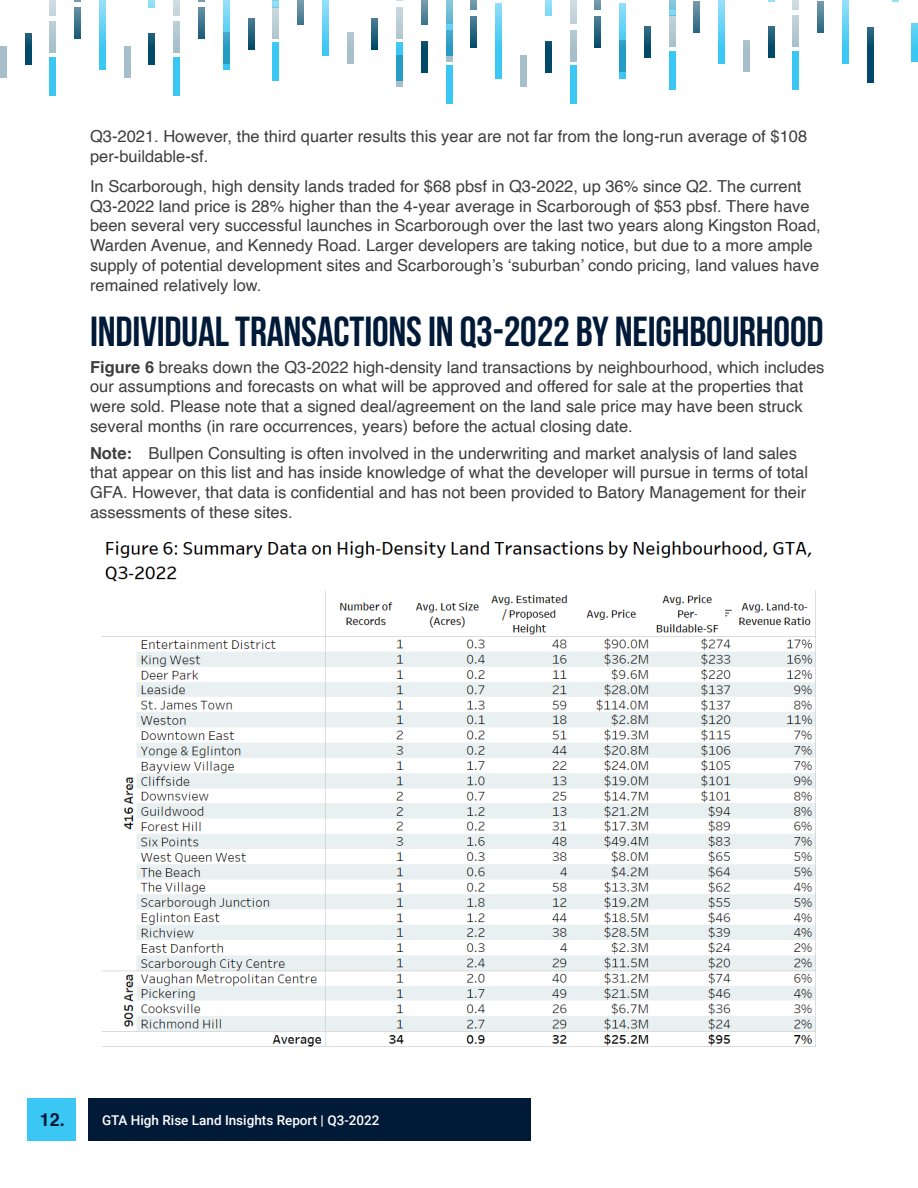
<style>
.page{position:relative;width:918px;height:1188px;background:#fff}
.page>*{position:absolute;margin:0;border:0;box-sizing:border-box;transform-origin:0 0}
.t1{font:700 42px "Bebas Neue";letter-spacing:-.005em;color:#001a38}
.t2{font:16.5px/19.8px "Helvetica";color:#3e3e3f}
.t3{font:500 13.5px "Roboto";color:#fff}
.s1{font-weight:700}
.s2{font-family:"Helvetica";font-weight:700;font-size:18px;color:#001a38}
</style>
<div class="page">
<div style="left:88px;top:1098px;width:443px;height:43px;background:#001a38"></div>
<div style="left:27px;top:1098px;width:49px;height:43px;background:#3bc7f4"></div>
<svg style="left:99px;top:0;width:7px;height:32px"></svg>
<svg style="left:495px;top:3px;width:7px;height:37px"></svg>
<svg style="left:322px;top:0;width:7px;height:17px"></svg>
<svg style="left:718px;top:0;width:7px;height:26px"></svg>
<div style="left:50px;top:57px;width:6px;height:38px;background:#3bc7f4"></div>
<div style="left:446px;top:66px;width:7px;height:38px;background:#3bc7f4"></div>
<div style="left:272px;top:43px;width:7px;height:38px;background:#3bc7f4"></div>
<div style="left:669px;top:51px;width:6px;height:38px;background:#3bc7f4"></div>
<svg style="left:223px;top:0;width:7px;height:32px"></svg>
<svg style="left:619px;top:3px;width:7px;height:37px"></svg>
<svg style="left:842px;top:0;width:7px;height:26px"></svg>
<div style="left:173px;top:57px;width:7px;height:38px;background:#3bc7f4"></div>
<div style="left:570px;top:66px;width:6px;height:38px;background:#3bc7f4"></div>
<div style="left:396px;top:43px;width:7px;height:38px;background:#3bc7f4"></div>
<div style="left:793px;top:51px;width:6px;height:38px;background:#3bc7f4"></div>
<div style="left:149px;top:0;width:6px;height:7px;background:#91dff8"></div>
<div style="left:545px;top:0;width:7px;height:16px;background:#88dcf8"></div>
<svg style="left:99px;top:32px;width:7px;height:38px"></svg>
<div style="left:495px;top:40px;width:7px;height:38px;background:#3bc7f4"></div>
<svg style="left:322px;top:17px;width:7px;height:38px"></svg>
<svg style="left:718px;top:26px;width:7px;height:38px"></svg>
<svg style="left:911px;top:23px;width:7px;height:38px"></svg>
<div style="left:272px;top:0;width:7px;height:7px;background:#91dff8"></div>
<div style="left:669px;top:0;width:6px;height:16px;background:#80daf7"></div>
<div style="left:223px;top:32px;width:7px;height:38px;background:#3bc7f4"></div>
<div style="left:619px;top:40px;width:7px;height:38px;background:#3bc7f4"></div>
<div style="left:446px;top:17px;width:7px;height:38px;background:#63d2f6"></div>
<svg style="left:842px;top:26px;width:7px;height:38px"></svg>
<svg style="left:74px;top:0;width:7px;height:2px"></svg>
<div style="left:471px;top:0;width:6px;height:10px;background:#6c96a8"></div>
<svg style="left:25px;top:33px;width:7px;height:31px"></svg>
<div style="left:421px;top:41px;width:7px;height:32px;background:#014968"></div>
<svg style="left:248px;top:18px;width:6px;height:32px"></svg>
<svg style="left:644px;top:27px;width:7px;height:31px"></svg>
<svg style="left:198px;top:0;width:7px;height:2px"></svg>
<div style="left:594px;top:0;width:7px;height:10px;background:#6c96a8"></div>
<svg style="left:149px;top:33px;width:6px;height:31px"></svg>
<div style="left:545px;top:41px;width:7px;height:32px;background:#014968"></div>
<svg style="left:372px;top:18px;width:6px;height:32px"></svg>
<svg style="left:768px;top:27px;width:7px;height:31px"></svg>
<svg style="left:867px;top:28px;width:7px;height:55px"></svg>
<svg style="left:74px;top:7px;width:7px;height:32px"></svg>
<svg style="left:471px;top:16px;width:6px;height:32px"></svg>
<svg style="left:297px;top:0;width:7px;height:25px"></svg>
<svg style="left:693px;top:1px;width:7px;height:32px"></svg>
<svg style="left:198px;top:7px;width:7px;height:32px"></svg>
<svg style="left:594px;top:16px;width:7px;height:32px"></svg>
<svg style="left:421px;top:0;width:7px;height:25px"></svg>
<svg style="left:817px;top:1px;width:7px;height:32px"></svg>
<div style="left:50px;top:0;width:6px;height:16px;background:#c9d8df"></div>
<svg style="left:446px;top:0;width:7px;height:24px"></svg>
<div style="left:669px;top:0;width:6px;height:10px;background:#82c5dc"></div>
<div style="left:0;top:47px;width:7px;height:31px;background:#a6bfca"></div>
<svg style="left:396px;top:55px;width:7px;height:32px"></svg>
<svg style="left:223px;top:32px;width:7px;height:32px"></svg>
<div style="left:619px;top:41px;width:7px;height:31px;background:#269bc3"></div>
<div style="left:173px;top:0;width:7px;height:16px;background:#c9d8df"></div>
<div style="left:570px;top:0;width:6px;height:24px;background:#c6d6dd"></div>
<div style="left:793px;top:0;width:6px;height:10px;background:#ccdae0"></div>
<div style="left:124px;top:47px;width:7px;height:31px;background:#a6bfca"></div>
<div style="left:520px;top:55px;width:7px;height:32px;background:#a6bfca"></div>
<svg style="left:347px;top:32px;width:7px;height:32px"></svg>
<div style="left:743px;top:41px;width:7px;height:31px;background:#a6bfca"></div>
<div style="left:50px;top:21px;width:6px;height:32px;background:#b0c6d0"></div>
<svg style="left:446px;top:30px;width:7px;height:31px"></svg>
<div style="left:272px;top:7px;width:7px;height:31px;background:#bdcfd7"></div>
<svg style="left:669px;top:15px;width:6px;height:32px"></svg>
<div style="left:173px;top:21px;width:7px;height:32px;background:#b0c6d0"></div>
<div style="left:570px;top:30px;width:6px;height:31px;background:#a9c1cc"></div>
<div style="left:396px;top:7px;width:7px;height:31px;background:#bdcfd7"></div>
<svg style="left:793px;top:15px;width:6px;height:32px"></svg>
<img style="left:102px;top:541px;width:714px;height:506px">
<p class="t2" style="left:90px;top:127px;width:719px">Q3-2021. However, the third quarter results this year are not far from the long-run average of $108 per-buildable-sf.</p>
<p class="t2" style="left:90px;top:177px;width:732px">In Scarborough, high density lands traded for $68 pbsf in Q3-2022, up 36% since Q2. The current Q3-2022 land price is 28% higher than the 4-year average in Scarborough of $53 pbsf. There have been several very successful launches in Scarborough over the last two years along Kingston Road, Warden Avenue, and Kennedy Road. Larger developers are taking notice, but due to a more ample supply of potential development sites and Scarborough’s ‘suburban’ condo pricing, land values have remained relatively low.</p>
<p class="t1" style="left:90px;top:309px;width:735px">INDIVIDUAL TRANSACTIONS IN Q3-2022 BY NEIGHBOURHOOD</p>
<p class="t2" style="left:90px;top:357px;width:736px"><span class="s1">Figure 6</span> breaks down the Q3-2022 high-density land transactions by neighbourhood, which includes our assumptions and forecasts on what will be approved and offered for sale at the properties that were sold. Please note that a signed deal/agreement on the land sale price may have been struck several months (in rare occurrences, years) before the actual closing date.</p>
<p class="t2" style="left:90px;top:443px;width:720px"><span class="s1">Note:</span> Bullpen Consulting is often involved in the underwriting and market analysis of land sales that appear on this list and has inside knowledge of what the developer will pursue in terms of total GFA. However, that data is confidential and has not been provided to Batory Management for their assessments of these sites.</p>
<p class="t3" style="left:40px;top:1110px;width:341px"><span class="s2">12.</span> GTA High Rise Land Insights Report | Q3-2022</p>
</div>
